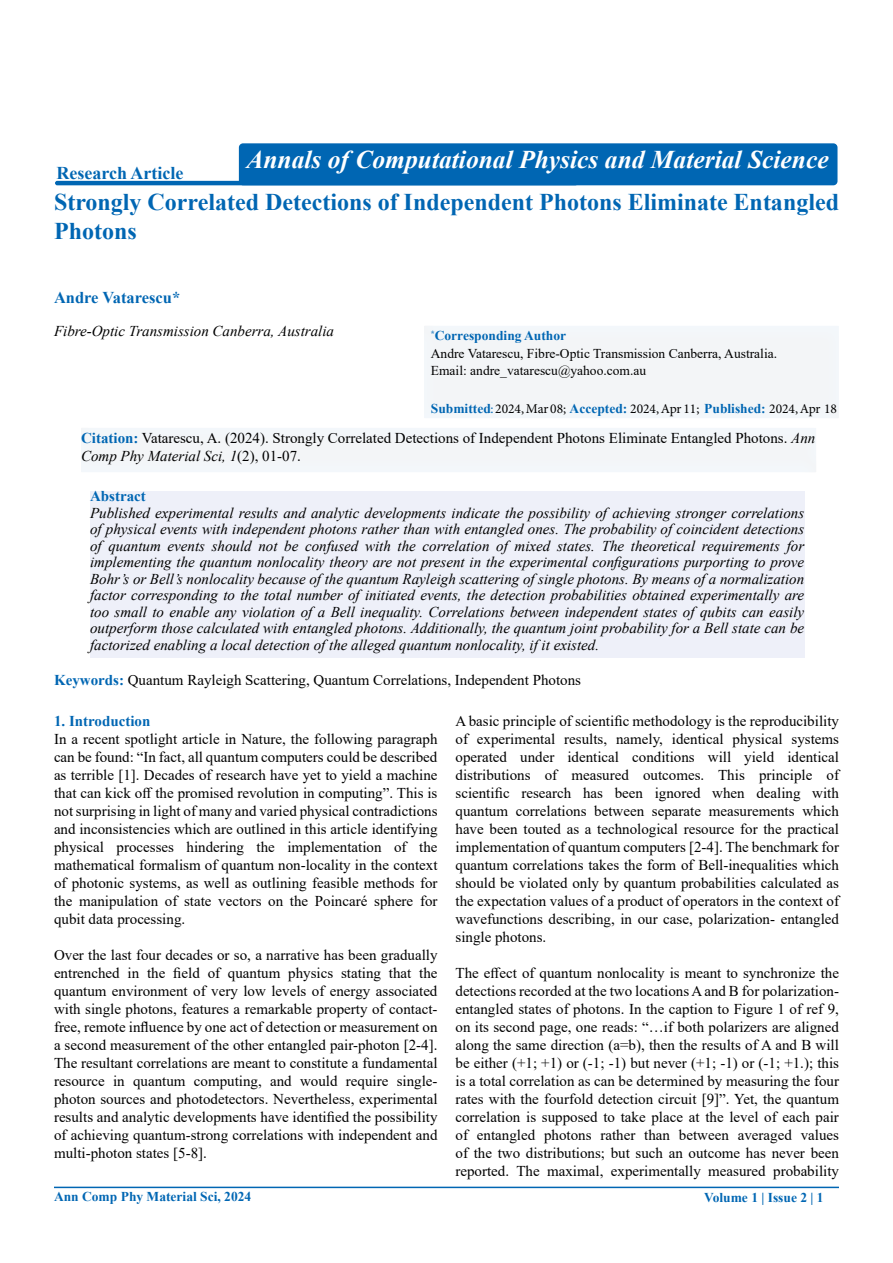
<style>
.page{position:relative;width:893px;height:1263px;background:#fff}
.page>*{position:absolute;margin:0;border:0;box-sizing:border-box;transform-origin:0 0}
.t1{font:italic 700 25.5px "Times New Roman";color:#fff}
.t2{font:700 24px/28.8px "Times New Roman";color:#0066b3}
.t3{font:700 18px "Times New Roman";color:#0066b3}
.t4{font:700 16.5px "Times New Roman";color:#0066b3}
.t5{font:15px/18px "Times New Roman";color:#000;text-align:justify}
.t6{font:italic 15px/16.5px "Times New Roman";color:#000;text-align:justify}
.t7{font:700 15px "Times New Roman";color:#0066b3}
.t8{font:13.5px/17.2px "Times New Roman";color:#000}
.t9{font:13.5px "Minion Pro";color:#000}
.t10{font:700 13.5px "Times New Roman";color:#0066b3}
.s1{font-weight:700;color:#0066b3}
.s2{font-family:"Times New Roman";font-weight:700;color:#0066b3}
.s3{color:#0066b3}
.s4{font-style:italic}
</style>
<div class="page">
<div style="left:68px;top:417px;width:762px;height:57px;background:#f3f6f9"></div>
<hr style="left:55px;top:181px;width:523px;height:4px;background:#0066b3;border-radius:2px">
<hr style="left:54px;top:1187px;width:785px;height:1px;background:#0066b3">
<div style="left:411px;top:315px;width:441px;height:105px;background:#f3f5f7"></div>
<div style="left:90px;top:491px;width:714px;height:167px;background:#eef0f9"></div>
<div style="left:239px;top:143px;width:598px;height:42px;background:#0066b3;border-radius:4px"></div>
<p class="t3" style="left:56px;top:160px;width:129px">Research Article</p>
<h1 class="t1" style="left:246px;top:142px;width:584px">Annals of Computational Physics and Material Science</h1>
<h2 class="t2" style="left:54px;top:187px;width:786px">Strongly Correlated Detections of Independent Photons Eliminate Entangled<br>Photons</h2>
<p class="t4" style="left:54px;top:286px;width:128px">Andre Vatarescu*</p>
<p class="t6" style="left:54px;top:322px;width:282px">Fibre-Optic Transmission Canberra, Australia</p>
<p class="t8" style="left:431px;top:327px;width:348px"><sup>*</sup><span class="s1">Corresponding Author<br></span>Andre Vatarescu, Fibre-Optic Transmission Canberra, Australia.<br>Email: andre_vatarescu@yahoo.com.au</p>
<p class="t9" style="left:431px;top:399px;width:408px"><span class="s2">Submitted</span><span class="s3">:</span> 2024, Mar 08; <span class="s2">Accepted:</span> 2024, Apr 11; <span class="s2">Published:</span> 2024, Apr 18</p>
<p class="t5" style="left:81px;top:428px;width:736px"><span class="s1">Citation:</span> Vatarescu, A. (2024). Strongly Correlated Detections of Independent Photons Eliminate Entangled Photons. <span class="s4">Ann<br>Comp Phy Material Sci, 1</span>(2), 01-07.</p>
<p class="t7" style="left:90px;top:485px;width:57px">Abstract</p>
<p class="t6" style="left:90px;top:504px;width:716px">Published experimental results and analytic developments indicate the possibility of achieving stronger correlations of physical events with independent photons rather than with entangled ones. The probability of coincident detections of quantum events should not be confused with the correlation of mixed states. The theoretical requirements for implementing the quantum nonlocality theory are not present in the experimental configurations purporting to prove Bohr’s or Bell’s nonlocality because of the quantum Rayleigh scattering of single photons. By means of a normalization factor corresponding to the total number of initiated events, the detection probabilities obtained experimentally are too small to enable any violation of a Bell inequality. Correlations between independent states of qubits can easily outperform those calculated with entangled photons. Additionally, the quantum joint probability for a Bell state can be factorized enabling a local detection of the alleged quantum nonlocality, if it existed.</p>
<p class="t5" style="left:54px;top:671px;width:529px"><span class="s1">Keywords:</span> Quantum Rayleigh Scattering, Quantum Correlations, Independent Photons</p>
<p class="t7" style="left:54px;top:710px;width:98px">1. Introduction</p>
<p class="t5" style="left:54px;top:729px;width:385px">In a recent spotlight article in Nature, the following paragraph can be found: “In fact, all quantum computers could be described as terrible [1]. Decades of research have yet to yield a machine that can kick off the promised revolution in computing”. This is not surprising in light of many and varied physical contradictions and inconsistencies which are outlined in this article identifying physical processes hindering the implementation of the mathematical formalism of quantum non-locality in the context of photonic systems, as well as outlining feasible methods for the manipulation of state vectors on the Poincaré sphere for qubit data processing.</p>
<p class="t5" style="left:54px;top:945px;width:385px">Over the last four decades or so, a narrative has been gradually entrenched in the field of quantum physics stating that the quantum environment of very low levels of energy associated with single photons, features a remarkable property of contact&shy;free, remote influence by one act of detection or measurement on a second measurement of the other entangled pair-photon [2-4].<br>The resultant correlations are meant to constitute a fundamental resource in quantum computing, and would require single&shy;photon sources and photodetectors. Nevertheless, experimental results and analytic developments have identified the possibility of achieving quantum-strong correlations with independent and multi-photon states [5-8].</p>
<p class="t5" style="left:455px;top:711px;width:385px">A basic principle of scientific methodology is the reproducibility of experimental results, namely, identical physical systems operated under identical conditions will yield identical distributions of measured outcomes. This principle of scientific research has been ignored when dealing with quantum correlations between separate measurements which have been touted as a technological resource for the practical implementation of quantum computers [2-4]. The benchmark for quantum correlations takes the form of Bell-inequalities which should be violated only by quantum probabilities calculated as the expectation values of a product of operators in the context of wavefunctions describing, in our case, polarization- entangled single photons.</p>
<p class="t5" style="left:455px;top:963px;width:385px">The effect of quantum nonlocality is meant to synchronize the detections recorded at the two locations A and B for polarization&shy;entangled states of photons. In the caption to Figure 1 of ref 9, on its second page, one reads: “…if both polarizers are aligned along the same direction (a=b), then the results of A and B will be either (+1; +1) or (-1; -1) but never (+1; -1) or (-1; +1.); this is a total correlation as can be determined by measuring the four rates with the fourfold detection circuit [9]”. Yet, the quantum correlation is supposed to take place at the level of each pair of entangled photons rather than between averaged values of the two distributions; but such an outcome has never been reported. The maximal, experimentally measured probability</p>
<p class="t10" style="left:54px;top:1187px;width:199px">Ann Comp Phy Material Sci, 2024</p>
<p class="t10" style="left:704px;top:1187px;width:121px">Volume 1 | Issue 2 | 1</p>
</div>
